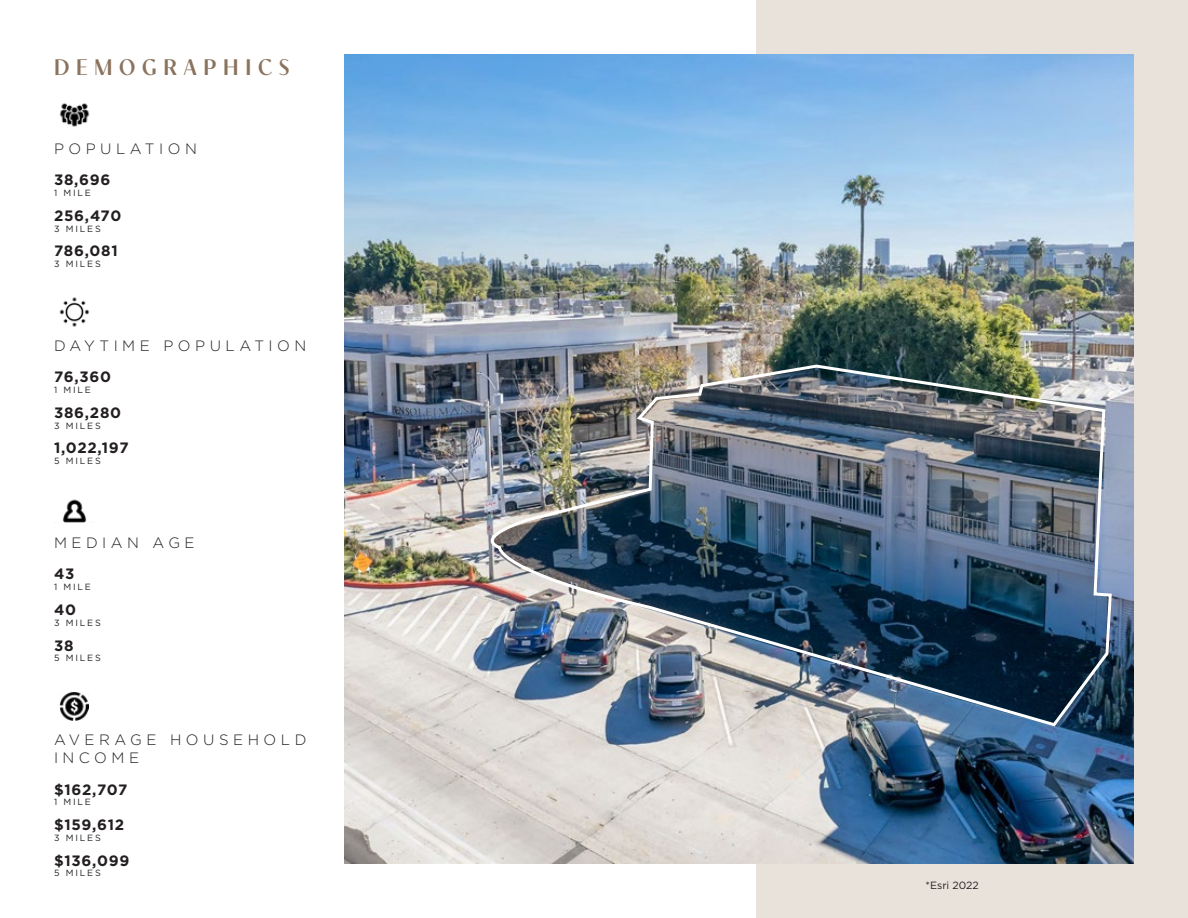
<style>
.page{position:relative;width:1188px;height:918px;background:#fff}
.page>*{position:absolute;margin:0;border:0;box-sizing:border-box;transform-origin:0 0}
.t1{font:600 22.5px "Contralto Small";letter-spacing:.3em;color:#8a735d}
.t2{font:300 15px/31.5px "Gotham";letter-spacing:.3em;color:#231f20}
.t3{font:700 15px "Gotham";letter-spacing:.05em;color:#231f20}
.t4{font:10.5px "Gotham";color:#231f20}
.t5{font:9px "Gotham";letter-spacing:.2em;color:#231f20}
.s1{font-weight:700}
</style>
<div class="page">
<div style="left:756px;top:0;width:432px;height:918px;background:#e9e2db"></div>
<img style="left:344px;top:54px;width:790px;height:810px">
<img style="left:59px;top:103px;width:31px;height:24px">
<img style="left:59px;top:297px;width:31px;height:30px">
<img style="left:63px;top:499px;width:24px;height:23px">
<img style="left:60px;top:692px;width:29px;height:29px">
<img style="left:472px;top:363px;width:641px;height:365px">
<p class="t1" style="left:54px;top:50px;width:237px">DEMOGRAPHICS</p>
<p class="t2" style="left:54px;top:132px;width:144px">POPULATION<br><span class="s1">38,696</span></p>
<p class="t5" style="left:54px;top:187px;width:38px">1 MILE</p>
<p class="t3" style="left:54px;top:206px;width:69px">256,470</p>
<p class="t5" style="left:54px;top:223px;width:48px">3 MILES</p>
<p class="t3" style="left:54px;top:241px;width:65px">786,081</p>
<p class="t5" style="left:54px;top:258px;width:48px">3 MILES</p>
<p class="t2" style="left:54px;top:329px;width:254px">DAYTIME POPULATION<br><span class="s1">76,360</span></p>
<p class="t5" style="left:54px;top:384px;width:38px">1 MILE</p>
<p class="t3" style="left:54px;top:403px;width:69px">386,280</p>
<p class="t5" style="left:54px;top:420px;width:48px">3 MILES</p>
<p class="t3" style="left:54px;top:438px;width:76px">1,022,197</p>
<p class="t5" style="left:54px;top:455px;width:48px">5 MILES</p>
<p class="t2" style="left:54px;top:526px;width:142px">MEDIAN AGE<br><span class="s1">43</span></p>
<p class="t5" style="left:54px;top:581px;width:38px">1 MILE</p>
<p class="t3" style="left:54px;top:600px;width:24px">40</p>
<p class="t5" style="left:54px;top:617px;width:48px">3 MILES</p>
<p class="t3" style="left:54px;top:635px;width:21px">38</p>
<p class="t5" style="left:54px;top:652px;width:48px">5 MILES</p>
<p class="t2" style="left:54px;top:730px;width:254px;line-height:18px">AVERAGE HOUSEHOLD<br>INCOME</p>
<p class="t3" style="left:54px;top:779px;width:75px">$162,707</p>
<p class="t5" style="left:54px;top:796px;width:38px">1 MILE</p>
<p class="t3" style="left:54px;top:815px;width:72px">$159,612</p>
<p class="t5" style="left:54px;top:832px;width:48px">3 MILES</p>
<p class="t3" style="left:54px;top:850px;width:77px">$136,099</p>
<p class="t5" style="left:54px;top:868px;width:48px">5 MILES</p>
<p class="t4" style="left:926px;top:878px;width:55px">*Esri 2022</p>
</div>
